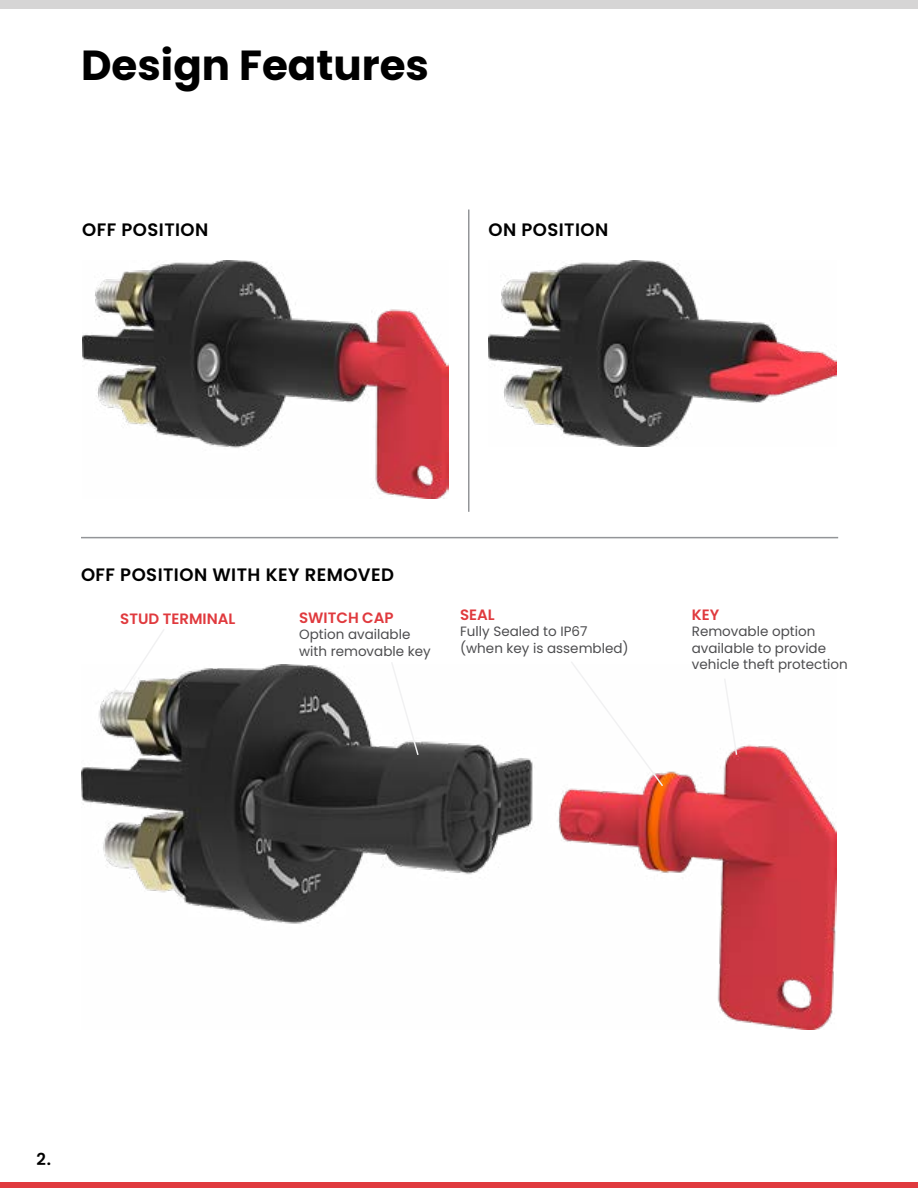
<style>
.page{position:relative;width:918px;height:1188px;background:#fff}
.page>*{position:absolute;margin:0;border:0;box-sizing:border-box;transform-origin:0 0}
.t1{font:700 42px "Poppins";color:#000}
.t2{font:600 18px "Poppins";letter-spacing:.025em;color:#000}
.t3{font:600 16.5px "Poppins";color:#000}
.t4{font:600 15px "Poppins";color:#e03a3e}
.t5{font:13.5px/16.5px "Poppins";color:#4d4d4f}
</style>
<div class="page">
<div style="left:0;top:1182px;width:918px;height:6px;background:#e03a3e"></div>
<div style="left:0;top:0;width:918px;height:9px;background:#d6d5d5"></div>
<img style="left:81px;top:665px;width:756px;height:364px">
<svg style="left:119px;top:629px;width:47px;height:68px"></svg>
<svg style="left:569px;top:662px;width:96px;height:126px"></svg>
<svg style="left:390px;top:662px;width:30px;height:95px"></svg>
<hr style="left:81px;top:537px;width:757px;height:1px;background:#939598">
<hr style="left:468px;top:210px;width:2px;height:302px;background:#939598">
<img style="left:488px;top:261px;width:348px;height:186px">
<img style="left:82px;top:261px;width:366px;height:237px">
<svg style="left:723px;top:677px;width:15px;height:79px"></svg>
<h1 class="t1" style="left:81px;top:41px;width:349px">Design Features</h1>
<h2 class="t2" style="left:82px;top:219px;width:128px">OFF POSITION</h2>
<h2 class="t2" style="left:488px;top:219px;width:121px">ON POSITION</h2>
<h2 class="t2" style="left:81px;top:564px;width:315px">OFF POSITION WITH KEY REMOVED</h2>
<p class="t4" style="left:120px;top:610px;width:117px">STUD TERMINAL</p>
<p class="t4" style="left:299px;top:609px;width:96px">SWITCH CAP</p>
<p class="t5" style="left:299px;top:626px;width:133px">Option available with removable key</p>
<p class="t4" style="left:460px;top:606px;width:36px">SEAL</p>
<p class="t5" style="left:460px;top:623px;width:170px">Fully Sealed to IP67 (when key is assembled)</p>
<p class="t4" style="left:692px;top:606px;width:29px">KEY</p>
<p class="t5" style="left:692px;top:623px;width:158px">Removable option available to provide vehicle theft protection</p>
<p class="t3" style="left:37px;top:1149px;width:16px">2.</p>
</div>
